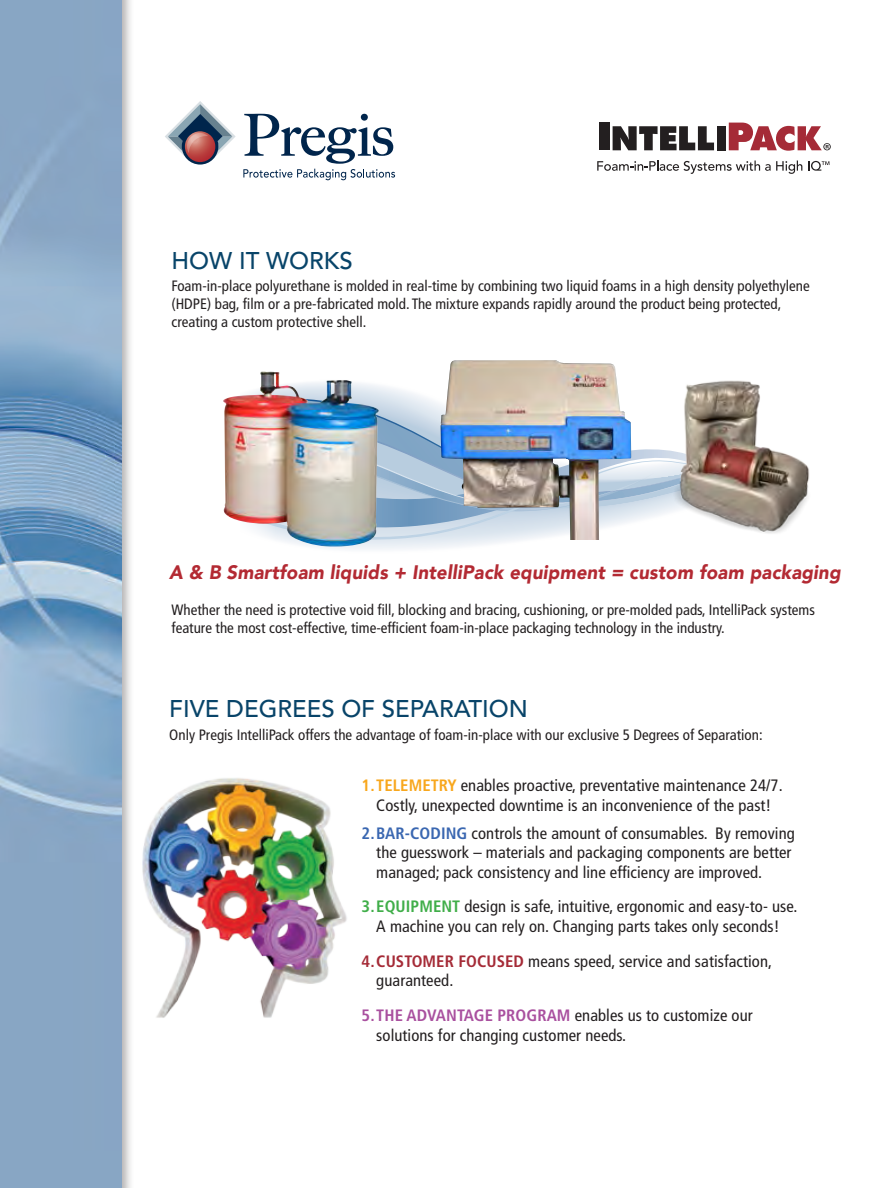
<style>
.page{position:relative;width:891px;height:1188px;background:#fff}
.page>*{position:absolute;margin:0;border:0;box-sizing:border-box;transform-origin:0 0}
.t1{font:500 24px "Avenir";color:#084469}
.t2{font:italic 900 19.5px "Avenir";letter-spacing:.01em;color:#b32a33;scale:.95 1}
.t3{font:condensed 16.5px/19.8px "Frutiger";letter-spacing:.005em;color:#231f20}
.t4{font:condensed 15px/18px "Frutiger";color:#231f20}
.s1{font-weight:700;color:#f8a71d}
.s2{font-weight:700;color:#3a67b1}
.s3{font-weight:700;color:#40ae49}
.s4{font-weight:700;color:#a52b37}
.s5{font-weight:700;color:#a9509f}
</style>
<div class="page">
<div style="left:0;top:0;width:134px;height:1188px;background:#231f20;opacity:.35"></div>
<img style="left:0;top:0;width:122px;height:1188px">
<img style="left:142px;top:778px;width:205px;height:240px">
<svg style="left:379px;top:398px;width:61px;height:30px;background:#c9d8e6"></svg>
<svg style="left:379px;top:428px;width:284px;height:28px"></svg>
<svg style="left:379px;top:456px;width:284px;height:85px;background:#b5cadd"></svg>
<img style="left:223px;top:372px;width:156px;height:175px">
<img style="left:663px;top:380px;width:147px;height:154px">
<img style="left:440px;top:360px;width:191px;height:180px">
<div style="left:599px;top:123px;width:11px;height:27px;background:#231f20"></div>
<svg style="left:613px;top:126px;width:101px;height:24px"></svg>
<div style="left:717px;top:126px;width:8px;height:24px;background:#231f20"></div>
<svg style="left:729px;top:123px;width:102px;height:28px"></svg>
<svg style="left:597px;top:161px;width:205px;height:13px"></svg>
<svg style="left:808px;top:161px;width:21px;height:10px"></svg>
<svg style="left:243px;top:114px;width:152px;height:66px"></svg>
<svg style="left:165px;top:101px;width:71px;height:64px"></svg>
<h1 class="t1" style="left:172px;top:247px;width:183px">HOW IT WORKS</h1>
<p class="t4" style="left:172px;top:277px;width:640px">Foam-in-place polyurethane is molded in real-time by combining two liquid foams in a high density polyethylene (HDPE) bag, film or a pre-fabricated mold. The mixture expands rapidly around the product being protected, creating a custom protective shell.</p>
<p class="t2" style="left:169px;top:556px;width:708px">A &amp; B Smartfoam liquids + IntelliPack equipment = custom foam packaging</p>
<p class="t4" style="left:172px;top:601px;width:645px">Whether the need is protective void fill, blocking and bracing, cushioning, or pre-molded pads, IntelliPack systems feature the most cost-effective, time-efficient foam-in-place packaging technology in the industry.</p>
<h1 class="t1" style="left:169px;top:695px;width:360px">FIVE DEGREES OF SEPARATION</h1>
<p class="t4" style="left:169px;top:726px;width:595px">Only Pregis IntelliPack offers the advantage of foam-in-place with our exclusive 5 Degrees of Separation:</p>
<p class="t3" style="left:362px;top:776px;width:423px;text-align:center"><span class="s1">1.TELEMETRY</span> enables proactive, preventative maintenance 24/7.<br>Costly, unexpected downtime is an inconvenience of the past!</p>
<p class="t3" style="left:376px;top:823px;width:420px;text-indent:-15px"><span class="s2">2.BAR-CODING</span> controls the amount of consumables. By removing the guesswork – materials and packaging components are better managed; pack consistency and line efficiency are improved.</p>
<p class="t3" style="left:362px;top:897px;width:437px;text-align:center"><span class="s3">3.EQUIPMENT</span> design is safe, intuitive, ergonomic and easy-to- use.<br>A machine you can rely on. Changing parts takes only seconds!</p>
<p class="t3" style="left:376px;top:951px;width:397px;text-indent:-15px"><span class="s4">4.CUSTOMER FOCUSED</span> means speed, service and satisfaction, guaranteed.</p>
<p class="t3" style="left:376px;top:1005px;width:378px;text-indent:-15px"><span class="s5">5.THE ADVANTAGE PROGRAM</span> enables us to customize our solutions for changing customer needs.</p>
</div>
